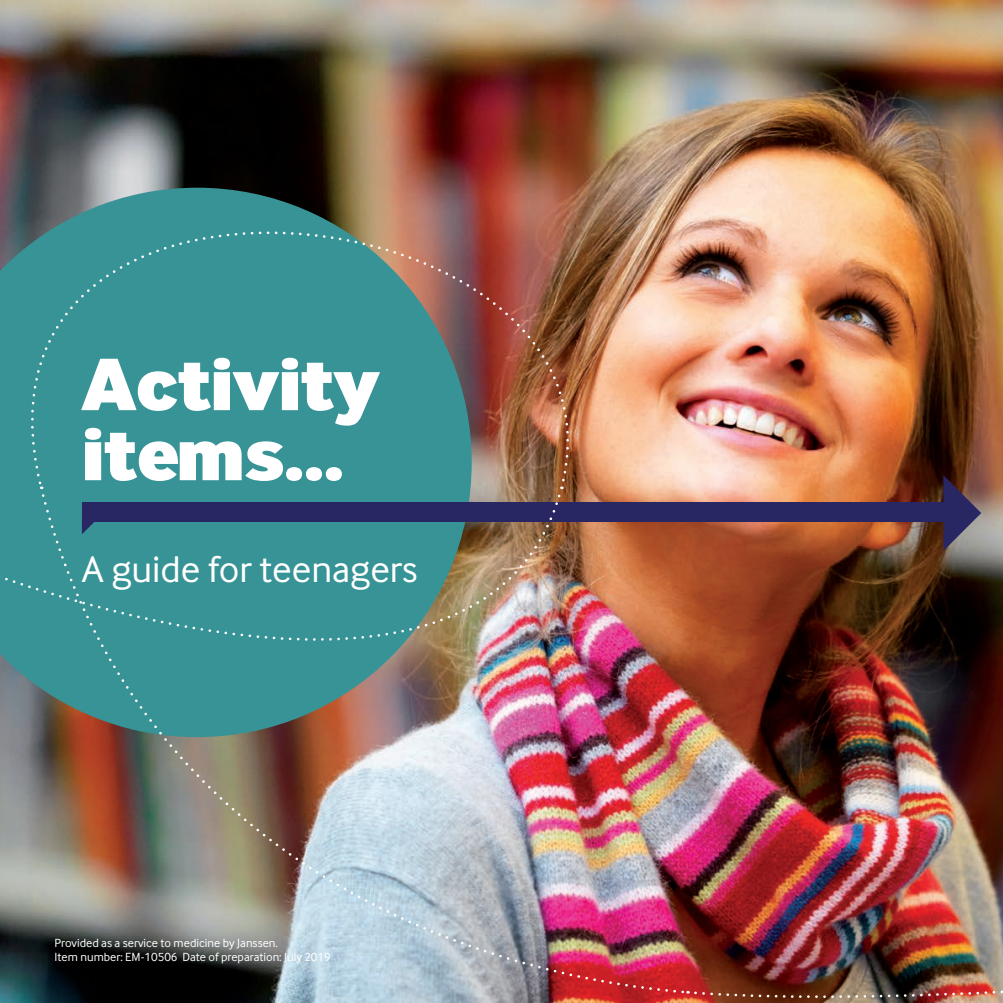
<style>
.page{position:relative;width:1003px;height:1003px;background:#fff}
.page>*{position:absolute;margin:0;border:0;box-sizing:border-box;transform-origin:0 0}
.t1{font:900 77px/70px "Inter Face";color:#fff}
.t2{font:38.5px "Inter Face";color:#fff}
.t3{font:12.25px/14.7px "Inter Face";color:#fff}
</style>
<div class="page">
<img style="left:0;top:0;width:1002px;height:1002px">
<div style="left:82px;top:502px;width:880px;height:20px;background:#282764"></div>
<svg style="left:943px;top:475px;width:37px;height:75px;background:#544964"></svg>
<svg style="left:0;top:488px;width:563px;height:277px;background:#4d8d8f"></svg>
<img style="left:0;top:113px;width:628px;height:374px">
<img style="left:40px;top:492px;width:646px;height:502px">
<svg style="left:82px;top:518px;width:16px;height:16px"></svg>
<svg style="left:0;top:0;width:6px;height:6px"></svg>
<svg style="left:0;top:996px;width:6px;height:7px"></svg>
<svg style="left:996px;top:0;width:7px;height:6px"></svg>
<img style="left:687px;top:973px;width:316px;height:30px">
<p class="t1" style="left:82px;top:347px;width:299px">Activity items...</p>
<p class="t2" style="left:82px;top:547px;width:337px">A guide for teenagers</p>
<p class="t3" style="left:55px;top:934px;width:277px">Provided as a service to medicine by Janssen.<br>Item number: EM-10506 Date of preparation: July 2019</p>
</div>
